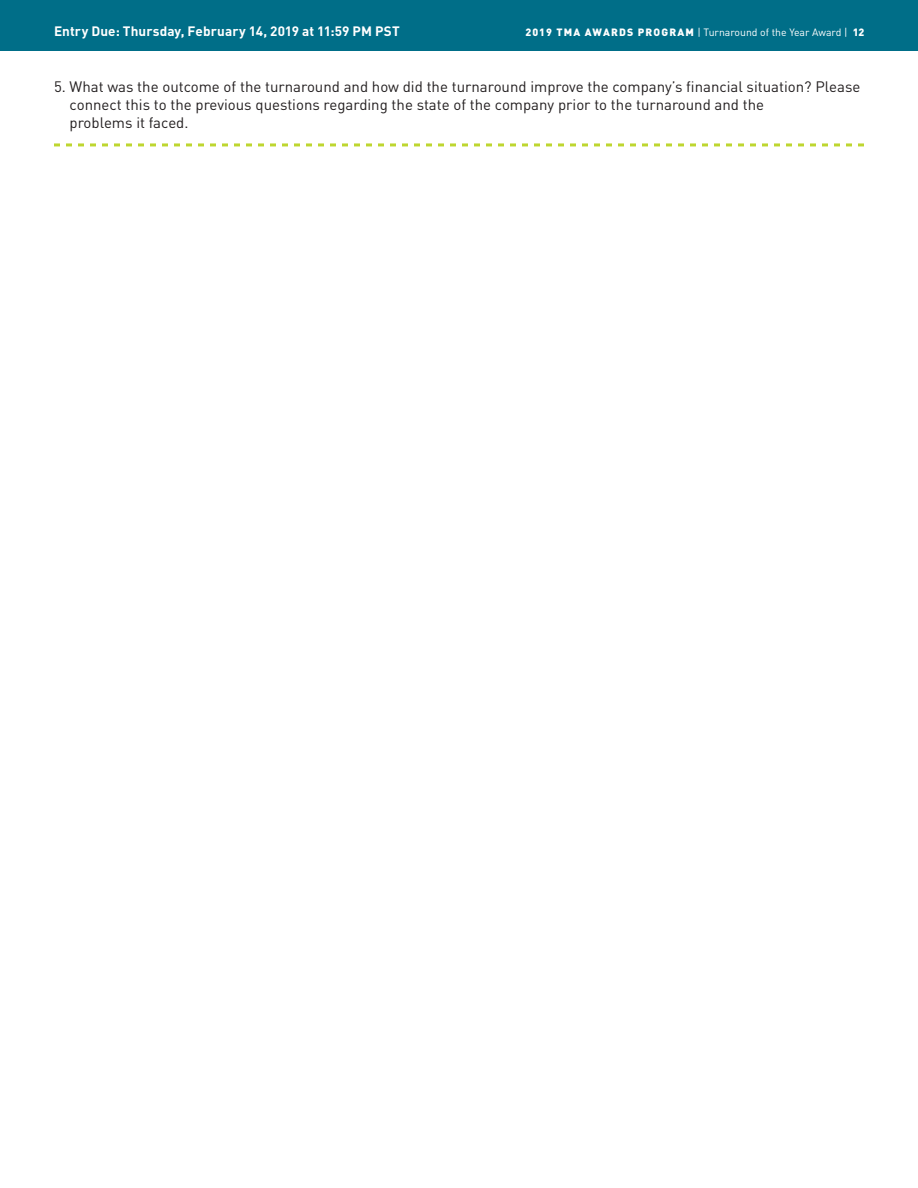
<style>
.page{position:relative;width:918px;height:1188px;background:#fff}
.page>*{position:absolute;margin:0;border:0;box-sizing:border-box;transform-origin:0 0}
.t1{font:15px/18px "DINOT";color:#231f20}
.t2{font:700 13.5px "DINOT";letter-spacing:.01em;color:#fff}
.t3{font:10.5px "DINOT";color:#fff}
.s1{font-weight:900}
</style>
<div class="page">
<div style="left:0;top:0;width:917px;height:51px;background:#006e88"></div>
<svg style="left:54px;top:143px;width:810px;height:3px"></svg>
<p class="t2" style="left:54px;top:22px;width:347px">Entry Due: Thursday, February 14, 2019 at 11:59 PM PST</p>
<p class="t3" style="left:526px;top:25px;width:340px"><span class="s1">2019 TMA AWARDS PROGRAM</span> | Turnaround of the Year Award | <span class="s1">12</span></p>
<p class="t1" style="left:70px;top:78px;width:792px;text-indent:-16px">5. What was the outcome of the turnaround and how did the turnaround improve the company’s financial situation? Please connect this to the previous questions regarding the state of the company prior to the turnaround and the<br>problems it faced.</p>
</div>
